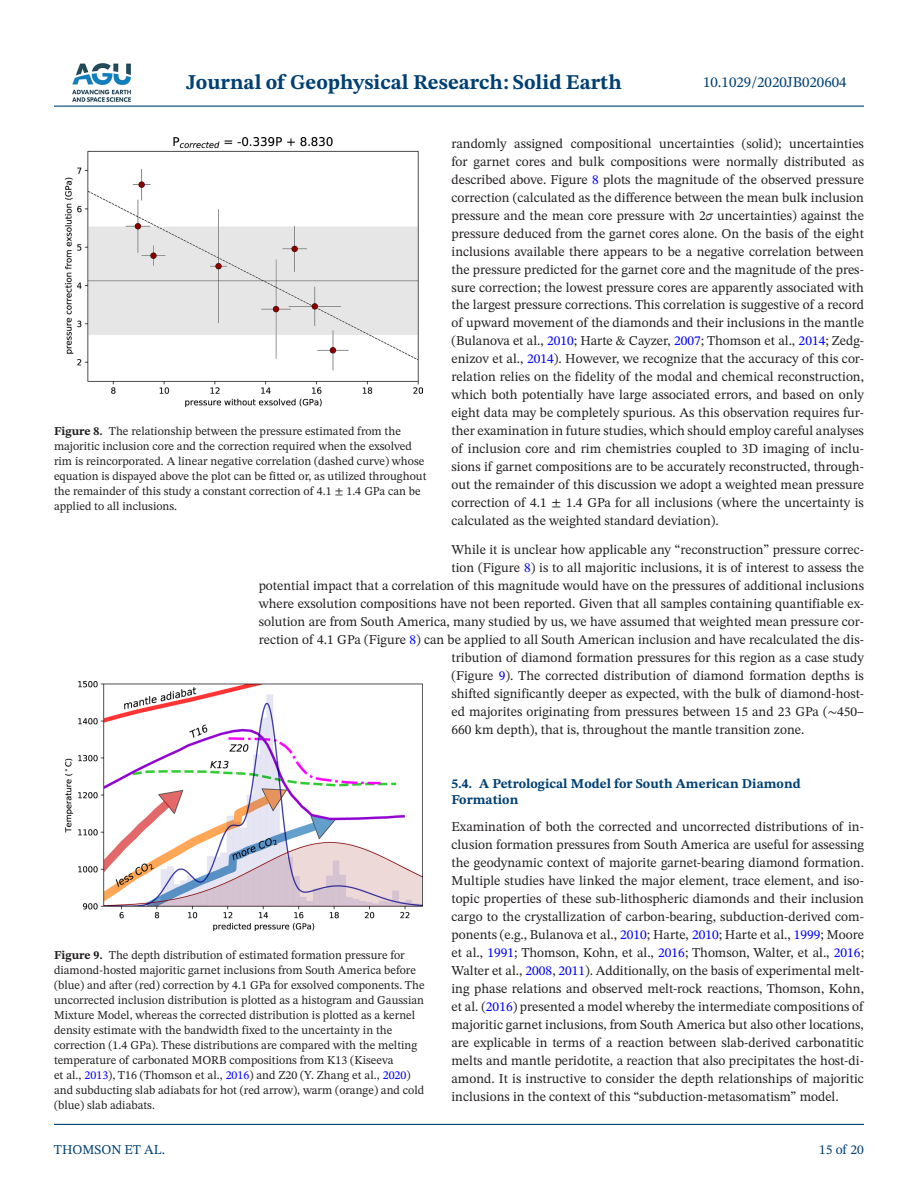
<style>
.page{position:relative;width:918px;height:1188px;background:#fff}
.page>*{position:absolute;margin:0;border:0;box-sizing:border-box;transform-origin:0 0}
.t1{font:700 21px "STIX Two Text";color:#004073}
.t2{font:15px "STIX Two Text";color:#004073}
.t3{font:13.5px/18px "STIX Two Text";color:#231f20;text-align:justify}
.t4{font:700 13.5px/16.5px "STIX Two Text";color:#004073}
.t5{font:13.5px "STIX Two Text";color:#004073}
.t6{font:12px/15px "STIX Two Text";color:#231f20}
.s1{color:#00f}
.s2{font-style:italic}
.s3{font-family:"STIX Two Math"}
.s4{font-weight:700}
</style>
<div class="page">
<hr style="left:54px;top:106px;width:810px;height:1px;background:#004073">
<hr style="left:54px;top:1124px;width:810px;height:1px;background:#004073">
<img style="left:72px;top:63px;width:59px;height:39px">
<img style="left:65px;top:137px;width:357px;height:270px">
<img style="left:65px;top:681px;width:357px;height:250px">
<h1 class="t1" style="left:186px;top:67px;width:437px">Journal of Geophysical Research: Solid Earth</h1>
<p class="t2" style="left:703px;top:72px;width:145px">10.1029/2020JB020604</p>
<p class="t3" style="left:452px;top:134px;width:414px">randomly assigned compositional uncertainties (solid); uncertainties for garnet cores and bulk compositions were normally distributed as described above. Figure <span class="s1">8</span> plots the magnitude of the observed pressure correction (calculated as the difference between the mean bulk inclusion pressure and the mean core pressure with 2<span class="s2">σ</span> uncertainties) against the pressure deduced from the garnet cores alone. On the basis of the eight inclusions available there appears to be a negative correlation between the pressure predicted for the garnet core and the magnitude of the pres&shy;sure correction; the lowest pressure cores are apparently associated with the largest pressure corrections. This correlation is suggestive of a record of upward movement of the diamonds and their inclusions in the mantle (Bulanova et al., <span class="s1">2010</span>; Harte &amp; Cayzer, <span class="s1">2007</span>; Thomson et al., <span class="s1">2014</span>; Zedg&shy;enizov et al., <span class="s1">2014</span>). However, we recognize that the accuracy of this cor&shy;relation relies on the fidelity of the modal and chemical reconstruction, which both potentially have large associated errors, and based on only eight data may be completely spurious. As this observation requires fur&shy;ther examination in future studies, which should employ careful analyses of inclusion core and rim chemistries coupled to 3D imaging of inclu&shy;sions if garnet compositions are to be accurately reconstructed, through&shy;out the remainder of this discussion we adopt a weighted mean pressure correction of 4.1 ± 1.4 GPa for all inclusions (where the uncertainty is calculated as the weighted standard deviation).</p>
<p class="t3" style="left:452px;top:540px;width:414px">While it is unclear how applicable any “reconstruction” pressure correc-</p>
<p class="t3" style="left:452px;top:558px;width:414px">tion (Figure <span class="s1">8</span>) is to all majoritic inclusions, it is of interest to assess the</p>
<p class="t3" style="left:259px;top:576px;width:607px">potential impact that a correlation of this magnitude would have on the pressures of additional inclusions</p>
<p class="t3" style="left:259px;top:594px;width:607px">where exsolution compositions have not been reported. Given that all samples containing quantifiable ex-</p>
<p class="t3" style="left:259px;top:612px;width:607px">solution are from South America, many studied by us, we have assumed that weighted mean pressure cor-</p>
<p class="t3" style="left:259px;top:630px;width:607px">rection of 4.1 GPa (Figure <span class="s1">8</span>) can be applied to all South American inclusion and have recalculated the dis-</p>
<p class="t3" style="left:451px;top:648px;width:414px">tribution of diamond formation pressures for this region as a case study</p>
<p class="t3" style="left:451px;top:666px;width:414px">(Figure <span class="s1">9</span>). The corrected distribution of diamond formation depths is</p>
<p class="t3" style="left:451px;top:684px;width:414px">shifted significantly deeper as expected, with the bulk of diamond-host-</p>
<p class="t3" style="left:451px;top:702px;width:414px">ed majorites originating from pressures between 15 and 23 GPa (<span class="s3">∼</span>450–</p>
<p class="t3" style="left:451px;top:720px;width:354px">660 km depth), that is, throughout the mantle transition zone.</p>
<p class="t6" style="left:54px;top:424px;width:374px"><span class="s4">Figure 8.</span> The relationship between the pressure estimated from the majoritic inclusion core and the correction required when the exsolved rim is reincorporated. A linear negative correlation (dashed curve) whose equation is dispayed above the plot can be fitted or, as utilized throughout the remainder of this study a constant correction of 4.1 ± 1.4 GPa can be applied to all inclusions.</p>
<p class="t6" style="left:54px;top:948px;width:372px"><span class="s4">Figure 9.</span> The depth distribution of estimated formation pressure for diamond-hosted majoritic garnet inclusions from South America before (blue) and after (red) correction by 4.1 GPa for exsolved components. The uncorrected inclusion distribution is plotted as a histogram and Gaussian Mixture Model, whereas the corrected distribution is plotted as a kernel density estimate with the bandwidth fixed to the uncertainty in the correction (1.4 GPa). These distributions are compared with the melting temperature of carbonated MORB compositions from K13 (Kiseeva<br>et al., <span class="s1">2013</span>), T16 (Thomson et al., <span class="s1">2016</span>) and Z20 (Y. Zhang et al., <span class="s1">2020</span>) and subducting slab adiabats for hot (red arrow), warm (orange) and cold (blue) slab adiabats.</p>
<p class="t5" style="left:54px;top:1140px;width:113px">THOMSON ET AL.</p>
<p class="t4" style="left:451px;top:776px;width:351px">5.4. A Petrological Model for South American Diamond<br>Formation</p>
<p class="t3" style="left:451px;top:818px;width:414px">Examination of both the corrected and uncorrected distributions of in&shy;clusion formation pressures from South America are useful for assessing the geodynamic context of majorite garnet-bearing diamond formation.<br>Multiple studies have linked the major element, trace element, and iso&shy;topic properties of these sub-lithospheric diamonds and their inclusion cargo to the crystallization of carbon-bearing, subduction-derived com&shy;ponents (e.g., Bulanova et al., <span class="s1">2010</span>; Harte, <span class="s1">2010</span>; Harte et al., <span class="s1">1999</span>; Moore et al., <span class="s1">1991</span>; Thomson, Kohn, et al., <span class="s1">2016</span>; Thomson, Walter, et al., <span class="s1">2016</span>; Walter et al., <span class="s1">2008</span>, <span class="s1">2011</span>). Additionally, on the basis of experimental melt&shy;ing phase relations and observed melt-rock reactions, Thomson, Kohn, et al. (<span class="s1">2016</span>) presented a model whereby the intermediate compositions of majoritic garnet inclusions, from South America but also other locations, are explicable in terms of a reaction between slab-derived carbonatitic melts and mantle peridotite, a reaction that also precipitates the host-di&shy;amond. It is instructive to consider the depth relationships of majoritic inclusions in the context of this “subduction-metasomatism” model.</p>
<p class="t5" style="left:819px;top:1140px;width:46px">15 of 20</p>
</div>
